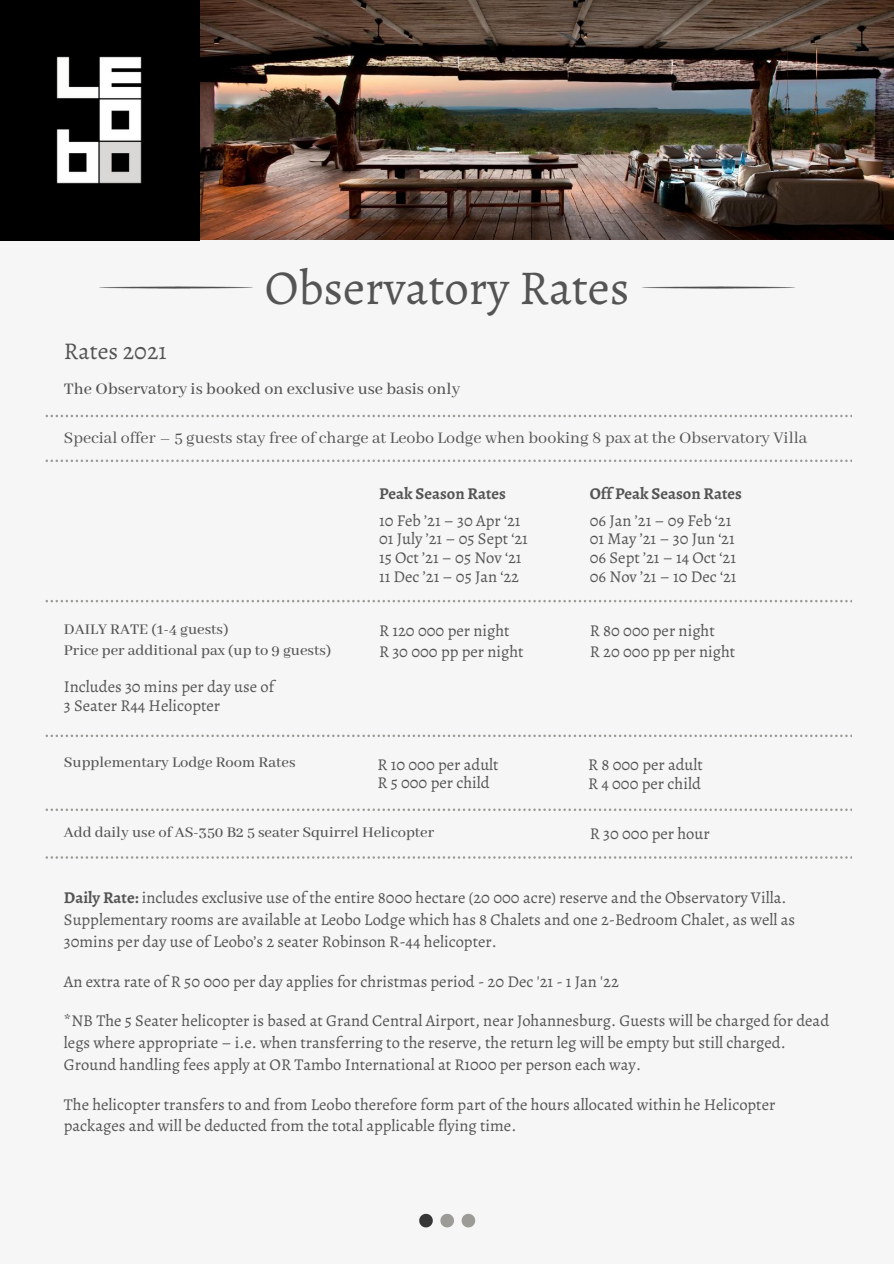
<style>
.page{position:relative;width:894px;height:1264px;background:#fff}
.page>*{position:absolute;margin:0;border:0;box-sizing:border-box;transform-origin:0 0}
.t1{font:48.9px "Alegreya";color:#545454}
.t2{font:24px "Alegreya";color:#545454}
.t3{font:18px "Abhaya Libre";color:#545454}
.t4{font:500 18px "Abhaya Libre";color:#545454}
.t5{font:16.5px/18.6px "Alegreya";color:#545454}
.t6{font:500 16.5px "Abhaya Libre";color:#545454}
.t7{font:700 16.5px "Alegreya";color:#545454}
.s1{font-weight:700}
</style>
<div class="page">
<div style="left:0;top:0;width:893px;height:1263px;background:#f6f6f6"></div>
<img style="left:199px;top:0;width:694px;height:240px">
<div style="left:0;top:0;width:199px;height:240px;background:#000"></div>
<img style="left:56px;top:56px;width:86px;height:128px">
<svg style="left:46px;top:459px;width:806px;height:3px"></svg>
<img style="left:642px;top:286px;width:153px;height:3px">
<img style="left:99px;top:286px;width:154px;height:3px">
<svg style="left:46px;top:600px;width:806px;height:2px"></svg>
<svg style="left:46px;top:808px;width:806px;height:3px"></svg>
<svg style="left:46px;top:734px;width:806px;height:3px"></svg>
<svg style="left:46px;top:856px;width:806px;height:2px"></svg>
<svg style="left:46px;top:415px;width:806px;height:2px"></svg>
<svg style="left:419px;top:1213px;width:13px;height:14px"></svg>
<svg style="left:440px;top:1213px;width:14px;height:14px"></svg>
<svg style="left:461px;top:1213px;width:14px;height:14px"></svg>
<h1 class="t1" style="left:265px;top:254px;width:366px">Observatory Rates</h1>
<h2 class="t2" style="left:64px;top:335px;width:104px">Rates 2021</h2>
<p class="t4" style="left:64px;top:378px;width:397px">The Observatory is booked on exclusive use basis only</p>
<p class="t3" style="left:64px;top:427px;width:744px">Special offer – 5 guests stay free of charge at Leobo Lodge when booking 8 pax at the Observatory Villa</p>
<p class="t7" style="left:379px;top:482px;width:128px">Peak Season Rates</p>
<p class="t7" style="left:589px;top:482px;width:153px">Off Peak Season Rates</p>
<p class="t5" style="left:589px;top:511px;width:148px">06 Jan ’21 – 09 Feb ‘21<br>01 May ’21 – 30 Jun ‘21<br>06 Sept ’21 – 14 Oct ‘21<br>06 Nov ’21 – 10 Dec ‘21</p>
<p class="t5" style="left:379px;top:511px;width:150px">10 Feb ’21 – 30 Apr ‘21<br>01 July ’21 – 05 Sept ‘21<br>15 Oct ’21 – 05 Nov ‘21<br>11 Dec ’21 – 05 Jan ‘22</p>
<p class="t6" style="left:64px;top:620px;width:166px">DAILY RATE (1-4 guests)</p>
<p class="t5" style="left:379px;top:621px;width:132px">R 120 000 per night</p>
<p class="t6" style="left:64px;top:641px;width:269px">Price per additional pax (up to 9 guests)</p>
<p class="t5" style="left:589px;top:621px;width:126px">R 80 000 per night</p>
<p class="t5" style="left:379px;top:642px;width:146px">R 30 000 pp per night</p>
<p class="t5" style="left:589px;top:642px;width:147px">R 20 000 pp per night</p>
<p class="t5" style="left:64px;top:677px;width:212px">Includes 30 mins per day use of<br>3 Seater R44 Helicopter</p>
<p class="t6" style="left:64px;top:753px;width:233px">Supplementary Lodge Room Rates</p>
<p class="t5" style="left:588px;top:754px;width:116px;line-height:19px">R 8 000 per adult<br>R 4 000 per child</p>
<p class="t6" style="left:64px;top:823px;width:372px">Add daily use of AS-350 B2 5 seater Squirrel Helicopter</p>
<p class="t5" style="left:589px;top:823px;width:121px">R 30 000 per hour</p>
<p class="t5" style="left:377px;top:755px;width:123px;line-height:17.9px">R 10 000 per adult<br>R 5 000 per child</p>
<p class="t5" style="left:64px;top:886px;width:732px;line-height:21.9px"><span class="s1">Daily Rate:</span> includes exclusive use of the entire 8000 hectare (20 000 acre) reserve and the Observatory Villa.<br>Supplementary rooms are available at Leobo Lodge which has 8 Chalets and one 2-Bedroom Chalet, as well as<br>30mins per day use of Leobo’s 2 seater Robinson R-44 helicopter.</p>
<p class="t5" style="left:64px;top:971px;width:556px">An extra rate of R 50 000 per day applies for christmas period - 20 Dec '21 - 1 Jan '22</p>
<p class="t5" style="left:64px;top:1009px;width:766px;line-height:21.9px">*NB The 5 Seater helicopter is based at Grand Central Airport, near Johannesburg. Guests will be charged for dead legs where appropriate – i.e. when transferring to the reserve, the return leg will be empty but still charged.<br>Ground handling fees apply at OR Tambo International at R1000 per person each way.</p>
<p class="t5" style="left:64px;top:1092px;width:712px;line-height:21.9px">The helicopter transfers to and from Leobo therefore form part of the hours allocated within he Helicopter packages and will be deducted from the total applicable flying time.</p>
</div>
